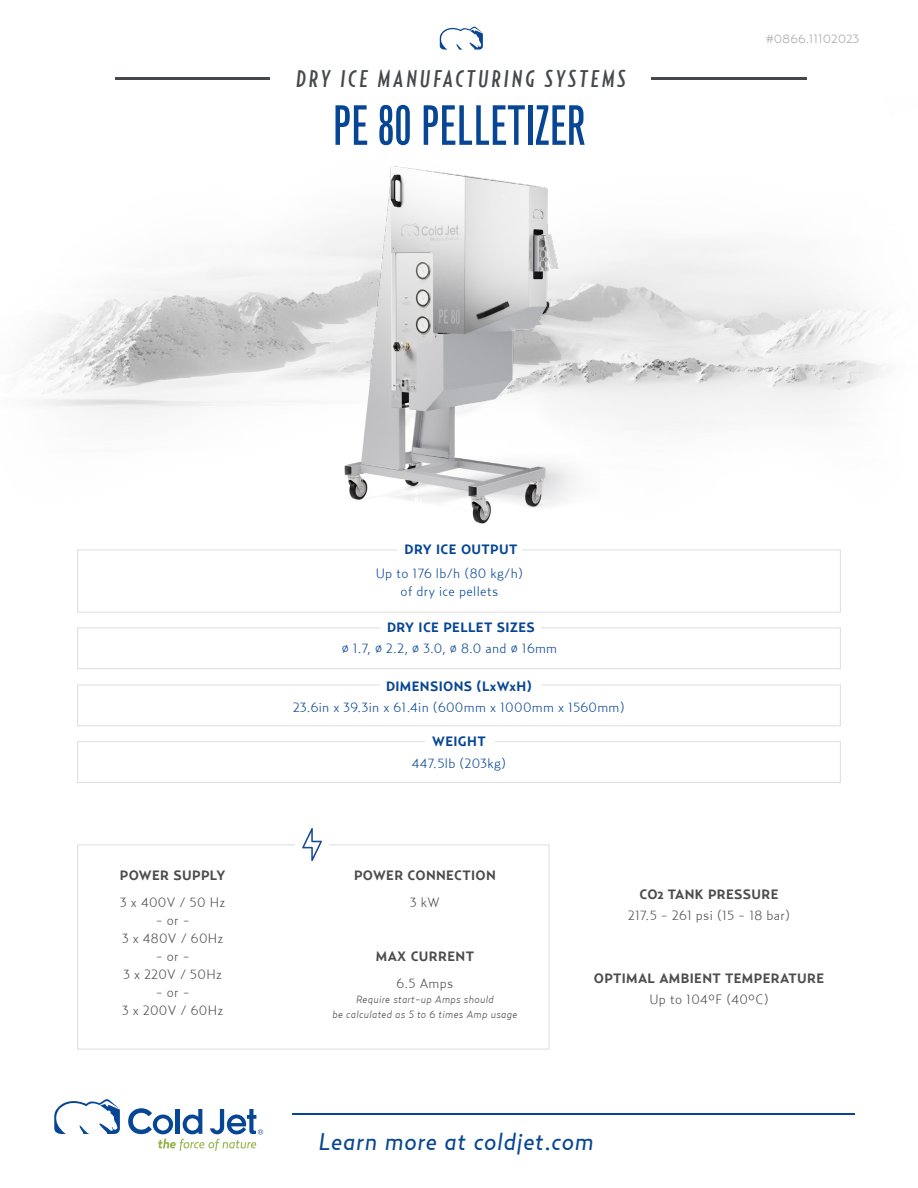
<style>
.page{position:relative;width:918px;height:1188px;background:#fff}
.page>*{position:absolute;margin:0;border:0;box-sizing:border-box;transform-origin:0 0}
.t1{font:54px "Grotesque MT Std Extra Cond";color:#074694}
.t2{font:italic 500 24px "Relay Comp";letter-spacing:.13em;color:#46494b}
.t3{font:italic 24px "Relay";letter-spacing:.025em;color:#074694}
.t4{font:300 13.5px "Relay";letter-spacing:.025em;color:#074694}
.t5{font:300 13.5px "Relay";letter-spacing:.025em;color:#4d4d4d}
.t6{font:700 13.5px "Relay";letter-spacing:.025em;color:#4d4d4d}
.t7{font:700 13.5px "Relay";letter-spacing:.025em;color:#074694}
.t8{font:300 12px "Relay Wide";color:#a8a9ad}
.t9{font:italic 300 10.5px "Relay";letter-spacing:.025em;color:#4d4d4d}
.s1{font-weight:900;font-size:10.5px}
</style>
<div class="page">
<img style="left:23px;top:242px;width:865px;height:485px">
<div style="left:77px;top:845px;width:472px;height:204px;border:1px solid #dcdddf"></div>
<div style="left:295px;top:826px;width:34px;height:37px;background:#fff"></div>
<div style="left:77px;top:550px;width:764px;height:63px;border:1px solid #dcdddf"></div>
<div style="left:77px;top:628px;width:764px;height:41px;border:1px solid #dcdddf"></div>
<div style="left:77px;top:685px;width:764px;height:41px;border:1px solid #dcdddf"></div>
<div style="left:77px;top:741px;width:764px;height:42px;border:1px solid #dcdddf"></div>
<div style="left:397px;top:543px;width:124px;height:13px;background:#fff"></div>
<div style="left:380px;top:621px;width:161px;height:18px;background:#fff"></div>
<div style="left:380px;top:678px;width:161px;height:18px;background:#fff"></div>
<div style="left:425px;top:735px;width:70px;height:18px;background:#fff"></div>
<hr style="left:293px;top:1114px;width:562px;height:1px;background:#074694">
<svg style="left:54px;top:1099px;width:66px;height:35px"></svg>
<svg style="left:128px;top:1108px;width:135px;height:43px"></svg>
<svg style="left:439px;top:26px;width:44px;height:24px"></svg>
<hr style="left:652px;top:77px;width:155px;height:3px;background:#46494b">
<hr style="left:115px;top:77px;width:155px;height:3px;background:#46494b">
<svg style="left:302px;top:828px;width:20px;height:33px"></svg>
<img style="left:319px;top:166px;width:280px;height:363px">
<p class="t2" style="left:296px;top:65px;width:331px">DRY ICE MANUFACTURING SYSTEMS</p>
<p class="t1" style="left:333px;top:93px;width:254px">PE 80 PELLETIZER</p>
<p class="t8" style="left:766px;top:32px;width:95px">#0866.11102023</p>
<p class="t6" style="left:120px;top:868px;width:107px">POWER SUPPLY</p>
<p class="t5" style="left:120px;top:895px;width:106px">3 x 400V / 50 Hz</p>
<p class="t5" style="left:156px;top:913px;width:36px">- or -</p>
<p class="t5" style="left:122px;top:931px;width:103px">3 x 480V / 60Hz</p>
<p class="t5" style="left:156px;top:949px;width:36px">- or -</p>
<p class="t5" style="left:124px;top:967px;width:100px">3 x 220V / 50Hz</p>
<p class="t5" style="left:156px;top:985px;width:36px">- or -</p>
<p class="t5" style="left:122px;top:1003px;width:103px">3 x 200V / 60Hz</p>
<p class="t7" style="left:405px;top:541px;width:114px">DRY ICE OUTPUT</p>
<p class="t4" style="left:376px;top:565px;width:149px">Up to 176 lb/h (80 kg/h)</p>
<p class="t4" style="left:401px;top:583px;width:99px">of dry ice pellets</p>
<p class="t7" style="left:387px;top:619px;width:149px">DRY ICE PELLET SIZES</p>
<p class="t4" style="left:342px;top:640px;width:217px">ø 1.7, ø 2.2, ø 3.0, ø 8.0 and ø 16mm</p>
<p class="t7" style="left:386px;top:678px;width:147px">DIMENSIONS (LxWxH)</p>
<p class="t4" style="left:293px;top:699px;width:333px">23.6in x 39.3in x 61.4in (600mm x 1000mm x 1560mm)</p>
<p class="t7" style="left:432px;top:733px;width:55px">WEIGHT</p>
<p class="t4" style="left:412px;top:756px;width:96px">447.5lb (203kg)</p>
<p class="t6" style="left:354px;top:868px;width:143px">POWER CONNECTION</p>
<p class="t5" style="left:410px;top:895px;width:31px">3 kW</p>
<p class="t6" style="left:376px;top:949px;width:100px">MAX CURRENT</p>
<p class="t5" style="left:397px;top:976px;width:58px">6.5 Amps</p>
<p class="t9" style="left:356px;top:994px;width:139px">Require start-up Amps should</p>
<p class="t9" style="left:333px;top:1009px;width:186px">be calculated as 5 to 6 times Amp usage</p>
<p class="t6" style="left:639px;top:887px;width:141px">CO<span class="s1">2</span> TANK PRESSURE</p>
<p class="t5" style="left:628px;top:908px;width:163px">217.5 - 261 psi (15 - 18 bar)</p>
<p class="t6" style="left:594px;top:971px;width:232px">OPTIMAL AMBIENT TEMPERATURE</p>
<p class="t5" style="left:649px;top:992px;width:121px">Up to 104°F (40°C)</p>
<p class="t3" style="left:318px;top:1127px;width:277px">Learn more at coldjet.com</p>
</div>
